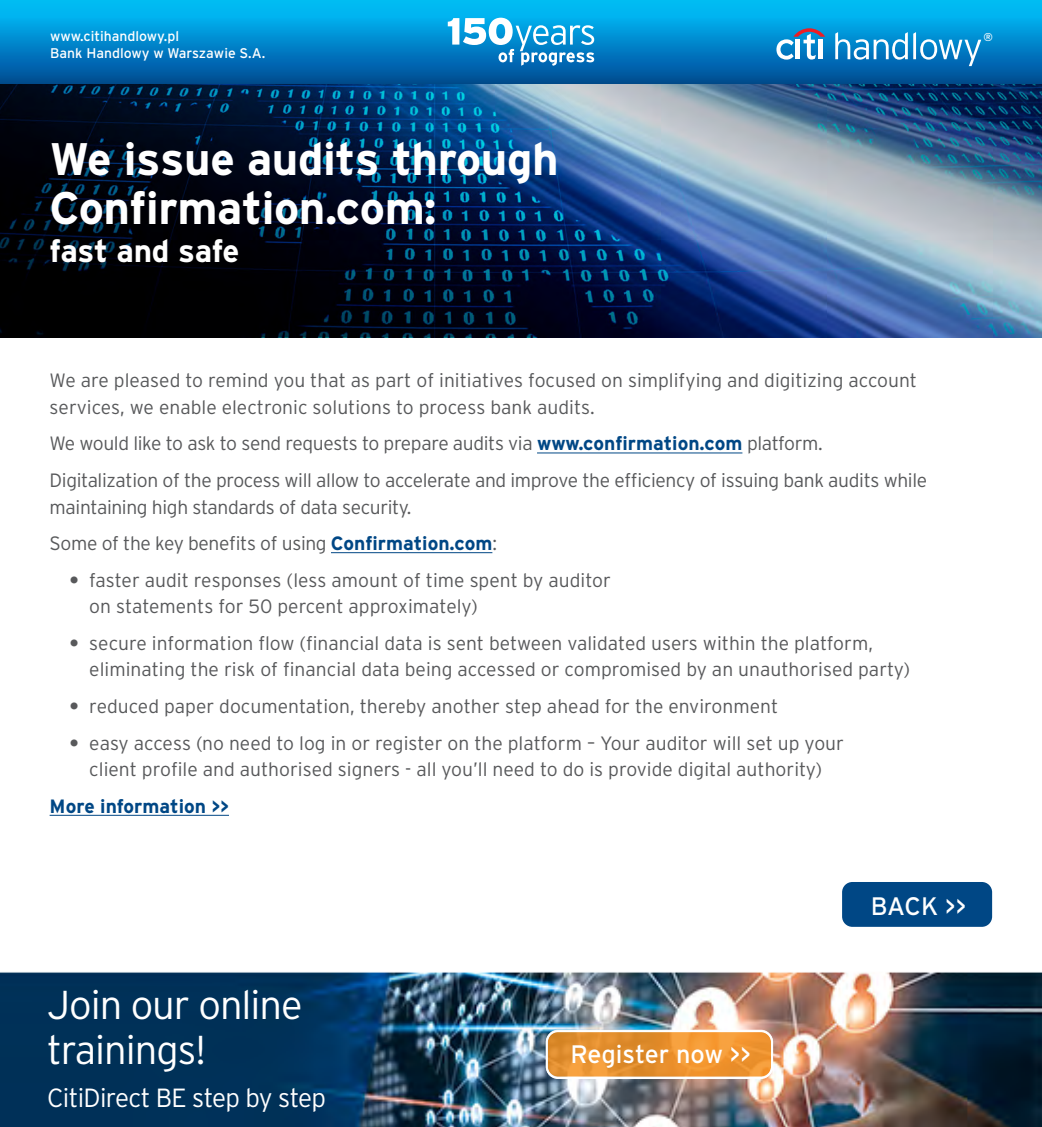
<style>
.page{position:relative;width:1042px;height:1127px;background:#fff}
.page>*{position:absolute;margin:0;border:0;box-sizing:border-box;transform-origin:0 0}
.t1{font:700 45.5px/49px "Interstate Pl";letter-spacing:-.01em;color:#fff}
.main_txt{font:300 40.25px/45.5px "Interstate Pl";letter-spacing:-.025em;color:#fff}
.t2{font:700 31.5px "Interstate Pl";letter-spacing:-.01em;color:#fff}
.main_txt-2{font:300 26.25px "Interstate Pl";letter-spacing:-.025em;color:#fff}
.main_txt-3{font:25.2px "Interstate Pl";color:#fff}
.main_txt-4{font:300 19.25px/26.6px "Interstate Pl";color:#58595b}
.main_txt-5{font:300 19.25px/26.6px "Interstate Pl";letter-spacing:-.02em;color:#58595b}
.main_txt-6{font:700 19.25px "Interstate Pl";color:#004785}
.t3{font:14px/17.5px "Interstate Pl";color:#fff}
.t4{font:11.38px "Interstate Pl";color:#fff}
.s1{font-weight:700;color:#004785}
.s2{font-weight:700}
</style>
<div class="page">
<img style="left:0;top:83px;width:1042px;height:254px">
<div style="left:841px;top:880px;width:152px;height:47px;background:#004785;border-radius:11px"></div>
<div style="left:840px;top:879px;width:154px;height:49px;border:2px solid #fff;border-radius:11px"></div>
<hr style="left:537px;top:452px;width:205px;height:1px;background:#004785">
<hr style="left:331px;top:552px;width:161px;height:1px;background:#004785">
<hr style="left:50px;top:814px;width:179px;height:1px;background:#004785">
<div style="left:0;top:0;width:1042px;height:83px;background:linear-gradient(to bottom,#00c7ff,#004c98)"></div>
<svg style="left:835px;top:32px;width:146px;height:34px;background:#3899d1"></svg>
<svg style="left:776px;top:28px;width:49px;height:32px"></svg>
<hr style="left:819px;top:40px;width:4px;height:19px;background:#fff">
<svg style="left:448px;top:18px;width:146px;height:48px"></svg>
<img style="left:0;top:972px;width:1042px;height:154px">
<svg style="left:547px;top:1030px;width:225px;height:47px;background:#ea9332"></svg>
<div style="left:546px;top:1029px;width:227px;height:49px;border:2px solid #fff;border-radius:11px"></div>
<p class="t3" style="left:50px;top:27px;width:217px">www.citihandlowy.pl<br>Bank Handlowy w Warszawie S.A.</p>
<p class="t4" style="left:983px;top:30px;width:11px">®</p>
<p class="t1" style="left:50px;top:134px;width:511px">We issue audits through<br>Confirmation.com:</p>
<p class="t2" style="left:50px;top:233px;width:191px">fast and safe</p>
<p class="main_txt-4" style="left:50px;top:367px;width:869px">We are pleased to remind you that as part of initiatives focused on simplifying and digitizing account services, we enable electronic solutions to process bank audits.</p>
<p class="main_txt-5" style="left:50px;top:430px;width:774px">We would like to ask to send requests to prepare audits via <span class="s1">www.confirmation.com</span> platform.</p>
<p class="main_txt-5" style="left:50px;top:466px;width:879px">Digitalization of the process will allow to accelerate and improve the efficiency of issuing bank audits while maintaining high standards of data security.</p>
<p class="main_txt-5" style="left:50px;top:529px;width:449px">Some of the key benefits of using <span class="s1">Confirmation.com</span>:</p>
<p class="main_txt-4" style="left:89px;top:566px;width:523px;text-indent:-20px"><span class="s2">•</span> faster audit responses (less amount of time spent by auditor on statements for 50 percent approximately)</p>
<p class="main_txt-4" style="left:89px;top:629px;width:822px;text-indent:-20px"><span class="s2">•</span> secure information flow (financial data is sent between validated users within the platform, eliminating the risk of financial data being accessed or compromised by an unauthorised party)</p>
<p class="main_txt-4" style="left:69px;top:692px;width:710px"><span class="s2">•</span> reduced paper documentation, thereby another step ahead for the environment</p>
<p class="main_txt-4" style="left:69px;top:729px;width:776px;text-align:center"><span class="s2">•</span> easy access (no need to log in or register on the platform – Your auditor will set up your client profile and authorised signers - all you’ll need to do is provide digital authority)</p>
<p class="main_txt-6" style="left:50px;top:795px;width:181px">More information &gt;&gt;</p>
<p class="main_txt" style="left:47px;top:981px;width:257px">Join our online trainings!</p>
<p class="main_txt-2" style="left:47px;top:1082px;width:280px">CitiDirect BE step by step</p>
<p class="main_txt-3" style="left:570px;top:1039px;width:182px">Register now &gt;&gt;</p>
<p class="main_txt-3" style="left:871px;top:891px;width:97px">BACK &gt;&gt;</p>
</div>
